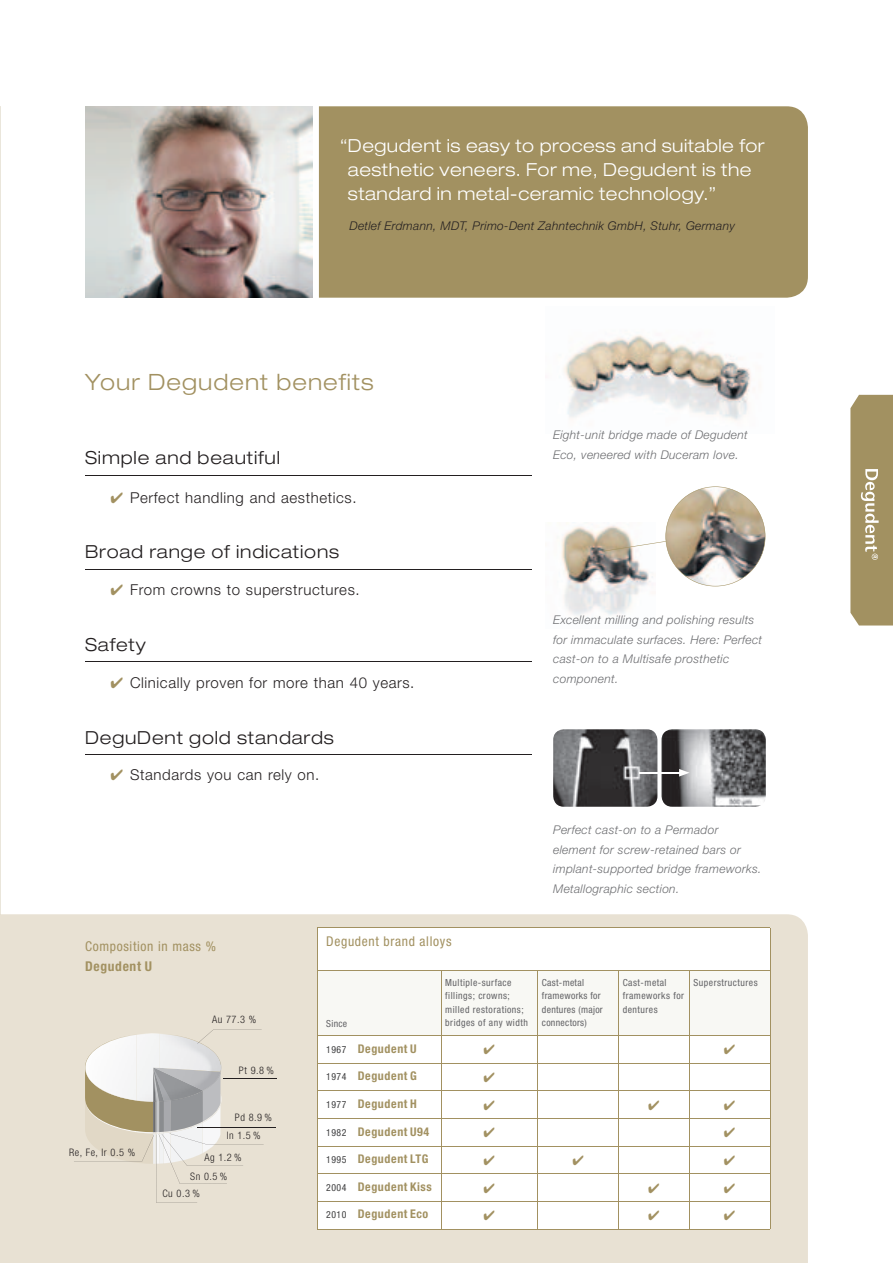
<style>
.page{position:relative;width:893px;height:1263px;background:#fff}
.page>*{position:absolute;margin:0;border:0;box-sizing:border-box;transform-origin:0 0}
.t1{font:300 expanded 22.5px "Helvetica Neue LT Pro";letter-spacing:.045em;color:#a29161}
.t2{font:300 expanded 18px/24.3px "Helvetica Neue LT Pro";letter-spacing:.025em;color:#fff}
.t3{font:300 expanded 18px "Helvetica Neue LT Pro";letter-spacing:.045em;color:#231f20}
.t4{font:300 15px "Helvetica Neue LT Pro";letter-spacing:.04em;color:#231f20}
.t5{font:condensed 13.5px "Helvetica Neue LT Pro";letter-spacing:.05em;color:#a29161}
.t6{font:700 condensed 13.5px "Helvetica Neue LT Pro";letter-spacing:.05em;color:#a29161}
.t7{font:italic 300 12px/19.5px "Helvetica Neue LT Pro";letter-spacing:.025em;color:#6c6d70}
.t8{font:700 condensed 12px "Helvetica Neue LT Pro";letter-spacing:.05em;color:#a29161}
.t9{font:italic 300 12px "Helvetica Neue LT Pro";letter-spacing:.025em;color:#231f20}
.t10{font:300 condensed 10.35px/18.3px "Helvetica Neue LT Pro";letter-spacing:.05em;color:#231f20}
.t11{font:condensed 9.75px/13.5px "Helvetica Neue LT Pro";letter-spacing:.05em;color:#636366}
.t12{font:condensed 9.75px/13.5px "Helvetica Neue LT Pro";letter-spacing:.03em;color:#636366}
.s1{color:#a29161}
.s2{font-weight:400;font-size:9.75px;color:#3e3e3f}
</style>
<div class="page">
<div style="left:0;top:914px;width:808px;height:349px;background:#e8e1d3"></div>
<div style="left:319px;top:106px;width:489px;height:192px;background:#a29161"></div>
<svg style="left:0;top:106px;width:1px;height:808px"></svg>
<hr style="left:85px;top:475px;width:446px;height:1px;background:#231f20">
<hr style="left:85px;top:569px;width:446px;height:1px;background:#231f20">
<hr style="left:85px;top:662px;width:446px;height:1px;background:#231f20">
<hr style="left:85px;top:754px;width:446px;height:1px;background:#231f20">
<img style="left:85px;top:106px;width:228px;height:192px">
<img style="left:564px;top:335px;width:187px;height:86px">
<img style="left:561px;top:526px;width:79px;height:92px">
<svg style="left:604px;top:486px;width:161px;height:100px"></svg>
<img style="left:553px;top:729px;width:104px;height:78px">
<img style="left:661px;top:729px;width:105px;height:78px">
<hr style="left:639px;top:772px;width:42px;height:1px;background:#fff">
<svg style="left:679px;top:769px;width:11px;height:7px"></svg>
<hr style="left:197px;top:1127px;width:79px;height:1px;background:#231f20">
<hr style="left:223px;top:1079px;width:53px;height:1px;background:#231f20">
<svg style="left:74px;top:1029px;width:190px;height:174px"></svg>
<svg style="left:850px;top:395px;width:43px;height:230px;background:#a8986b"></svg>
<svg style="left:319px;top:929px;width:451px;height:41px"></svg>
<hr style="left:318px;top:928px;width:123px;height:1px;background:#a29161">
<hr style="left:318px;top:928px;width:1px;height:42px;background:#a29161">
<hr style="left:441px;top:928px;width:97px;height:1px;background:#a29161">
<hr style="left:538px;top:928px;width:80px;height:1px;background:#a29161">
<hr style="left:618px;top:928px;width:71px;height:1px;background:#a29161">
<hr style="left:689px;top:928px;width:81px;height:1px;background:#a29161">
<hr style="left:770px;top:928px;width:1px;height:42px;background:#a29161">
<hr style="left:318px;top:1229px;width:123px;height:1px;background:#a29161">
<hr style="left:441px;top:1229px;width:97px;height:1px;background:#a29161">
<hr style="left:538px;top:1229px;width:80px;height:1px;background:#a29161">
<hr style="left:618px;top:1229px;width:71px;height:1px;background:#a29161">
<hr style="left:689px;top:1229px;width:81px;height:1px;background:#a29161">
<svg style="left:318px;top:970px;width:453px;height:259px"></svg>
<h2 class="t2" style="left:348px;top:133px;width:418px;text-indent:-8px">“ Degudent is easy to process and suitable for aesthetic veneers. For me, Degudent is the standard in metal-ceramic technology.”</h2>
<p class="t9" style="left:350px;top:218px;width:387px">Detlef Erdmann, MDT, Primo-Dent Zahntechnik GmbH, Stuhr, Germany</p>
<h1 class="t1" style="left:85px;top:369px;width:290px">Your Degudent benefits</h1>
<h2 class="t3" style="left:85px;top:447px;width:197px">Simple and beautiful</h2>
<p class="t4" style="left:111px;top:488px;width:248px"><span class="s1">✔</span> Perfect handling and aesthetics.</p>
<h2 class="t3" style="left:85px;top:541px;width:256px">Broad range of indications</h2>
<p class="t4" style="left:111px;top:581px;width:251px"><span class="s1">✔</span> From crowns to superstructures.</p>
<h2 class="t3" style="left:85px;top:634px;width:62px">Safety</h2>
<p class="t4" style="left:111px;top:673px;width:305px"><span class="s1">✔</span> Clinically proven for more than 40 years.</p>
<h2 class="t3" style="left:85px;top:726px;width:250px">DeguDent gold standards</h2>
<p class="t4" style="left:111px;top:766px;width:210px"><span class="s1">✔</span> Standards you can rely on.</p>
<p class="t5" style="left:85px;top:938px;width:132px">Composition in mass %</p>
<p class="t6" style="left:85px;top:958px;width:69px">Degudent U</p>
<p class="t5" style="left:326px;top:934px;width:127px">Degudent brand alloys</p>
<p class="t7" style="left:553px;top:425px;width:196px">Eight-unit bridge made of Degudent<br>Eco, veneered with Duceram love.</p>
<p class="t7" style="left:553px;top:610px;width:210px">Excellent milling and polishing results for immaculate surfaces. Here: Perfect cast-on to a Multisafe prosthetic component.</p>
<p class="t7" style="left:553px;top:820px;width:210px">Perfect cast-on to a Permador element for screw-retained bars or implant-supported bridge frameworks.<br>Metallographic section.</p>
<p class="t10" style="left:69px;top:1143px;width:68px">Re, Fe, Ir 0.5 %</p>
<p class="t10" style="left:212px;top:1010px;width:46px">Au 77.3 %</p>
<p class="t10" style="left:239px;top:1061px;width:37px">Pt 9.8 %</p>
<p class="t10" style="left:227px;top:1108px;width:47px;text-indent:8px">Pd 8.9 %<br>In 1.5 %</p>
<p class="t10" style="left:190px;top:1147px;width:53px;line-height:19.4px;text-indent:14px">Ag 1.2 %<br>Sn 0.5 %</p>
<p class="t10" style="left:162px;top:1183px;width:39px">Cu 0.3 %</p>
<p class="t11" style="left:326px;top:1017px;width:23px">Since</p>
<p class="t8" style="left:326px;top:1041px;width:92px"><span class="s2">1967</span> Degudent U</p>
<p class="t8" style="left:326px;top:1069px;width:92px"><span class="s2">1974</span> Degudent G</p>
<p class="t8" style="left:326px;top:1096px;width:92px"><span class="s2">1977</span> Degudent H</p>
<p class="t8" style="left:326px;top:1124px;width:105px"><span class="s2">1982</span> Degudent U94</p>
<p class="t8" style="left:326px;top:1151px;width:104px"><span class="s2">1995</span> Degudent LTG</p>
<p class="t8" style="left:326px;top:1179px;width:107px"><span class="s2">2004</span> Degudent Kiss</p>
<p class="t8" style="left:326px;top:1207px;width:104px"><span class="s2">2010</span> Degudent Eco</p>
<p class="t11" style="left:445px;top:976px;width:84px">Multiple-surface fillings; crowns; milled restorations; bridges of any width</p>
<p class="t12" style="left:542px;top:976px;width:62px">Cast-metal frameworks for dentures (major connectors)</p>
<p class="t11" style="left:623px;top:976px;width:63px">Cast-metal frameworks for dentures</p>
<p class="t11" style="left:693px;top:976px;width:66px">Superstructures</p>
</div>
